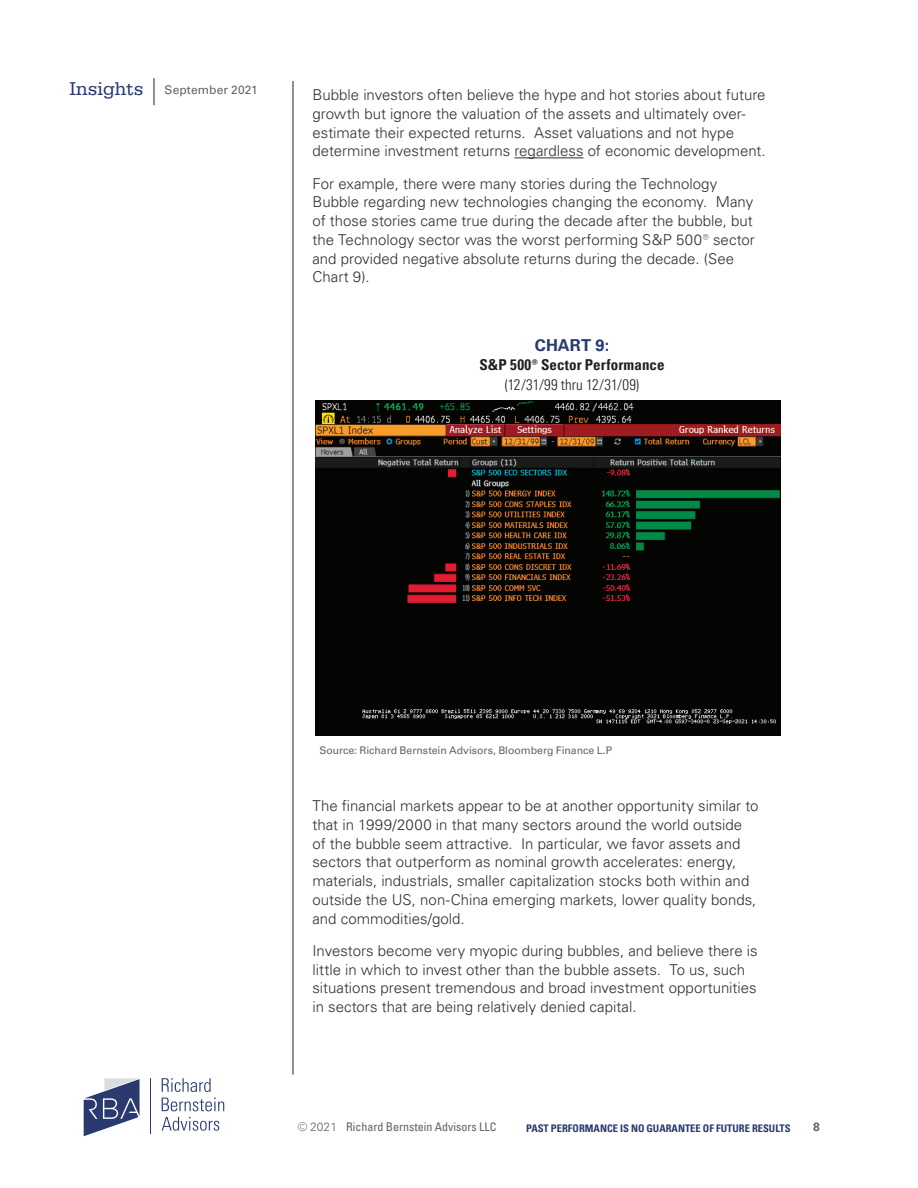
<style>
.page{position:relative;width:918px;height:1188px;background:#fff}
.page>*{position:absolute;margin:0;border:0;box-sizing:border-box;transform-origin:0 0}
.t1{font:19.5px "Serifa Std";color:#2a3a70}
.t2{font:700 16.5px "Univers LT Pro 65";letter-spacing:.005em;color:#2a3a70}
.t3{font:300 15px/18.8px "Univers LT Pro 45";color:#312f30}
.t4{font:700 condensed 15px "Univers LT Pro";letter-spacing:.005em;color:#231f20}
.t5{font:300 condensed 15px "Univers LT Pro";letter-spacing:-.005em;color:#231f20}
.t6{font:condensed 12px "Univers LT Pro";color:#636366}
.t7{font:12px "Univers LT Pro 55 Roman";letter-spacing:.01em;color:#636366}
.t8{font:700 12px "Univers LT Pro 65";color:#636366}
.t9{font:10.5px "Univers LT Pro 55 Roman";color:#636366}
.t10{font:700 condensed 10.5px "Univers LT Pro";color:#2a3a70}
.s1{font-family:"Univers LT Pro 45";font-weight:300;font-stretch:normal}
</style>
<div class="page">
<hr style="left:293px;top:81px;width:1px;height:994px;background:#231f20">
<svg style="left:154px;top:78px;width:1px;height:27px"></svg>
<svg style="left:84px;top:1078px;width:56px;height:58px"></svg>
<hr style="left:151px;top:1078px;width:1px;height:55px;background:#2a3a70">
<svg style="left:162px;top:1117px;width:57px;height:14px"></svg>
<svg style="left:162px;top:1078px;width:49px;height:14px"></svg>
<svg style="left:162px;top:1098px;width:62px;height:13px"></svg>
<hr style="left:514px;top:157px;width:70px;height:1px;background:#312f30">
<img style="left:316px;top:400px;width:465px;height:335px">
<h1 class="t1" style="left:70px;top:78px;width:76px">Insights</h1>
<p class="t7" style="left:165px;top:82px;width:95px">September 2021</p>
<p class="t3" style="left:312px;top:85px;width:455px">Bubble investors often believe the hype and hot stories about future growth but ignore the valuation of the assets and ultimately over&shy;estimate their expected returns. Asset valuations and not hype determine investment returns regardless of economic development.</p>
<p class="t3" style="left:312px;top:174px;width:444px">For example, there were many stories during the Technology Bubble regarding new technologies changing the economy. Many of those stories came true during the decade after the bubble, but the Technology sector was the worst performing S&amp;P 500® sector and provided negative absolute returns during the decade. (See Chart 9).</p>
<p class="t2" style="left:535px;top:333px;width:76px">CHART 9:</p>
<p class="t4" style="left:480px;top:356px;width:187px">S&amp;P 500® Sector Performance</p>
<p class="t5" style="left:505px;top:374px;width:136px">(12/31/99 thru 12/31/09)</p>
<p class="t9" style="left:319px;top:743px;width:294px">Source: Richard Bernstein Advisors, Bloomberg Finance L.P</p>
<p class="t3" style="left:312px;top:796px;width:448px">The financial markets appear to be at another opportunity similar to that in 1999/2000 in that many sectors around the world outside of the bubble seem attractive. In particular, we favor assets and sectors that outperform as nominal growth accelerates: energy, materials, industrials, smaller capitalization stocks both within and outside the US, non-China emerging markets, lower quality bonds, and commodities/gold.</p>
<p class="t3" style="left:312px;top:941px;width:447px">Investors become very myopic during bubbles, and believe there is little in which to invest other than the bubble assets. To us, such situations present tremendous and broad investment opportunities in sectors that are being relatively denied capital.</p>
<p class="t6" style="left:298px;top:1119px;width:200px"><span class="s1">© 2021</span> Richard Bernstein Advisors LLC</p>
<p class="t10" style="left:526px;top:1122px;width:266px">PAST PERFORMANCE IS NO GUARANTEE OF FUTURE RESULTS</p>
<p class="t8" style="left:813px;top:1118px;width:8px">8</p>
</div>
